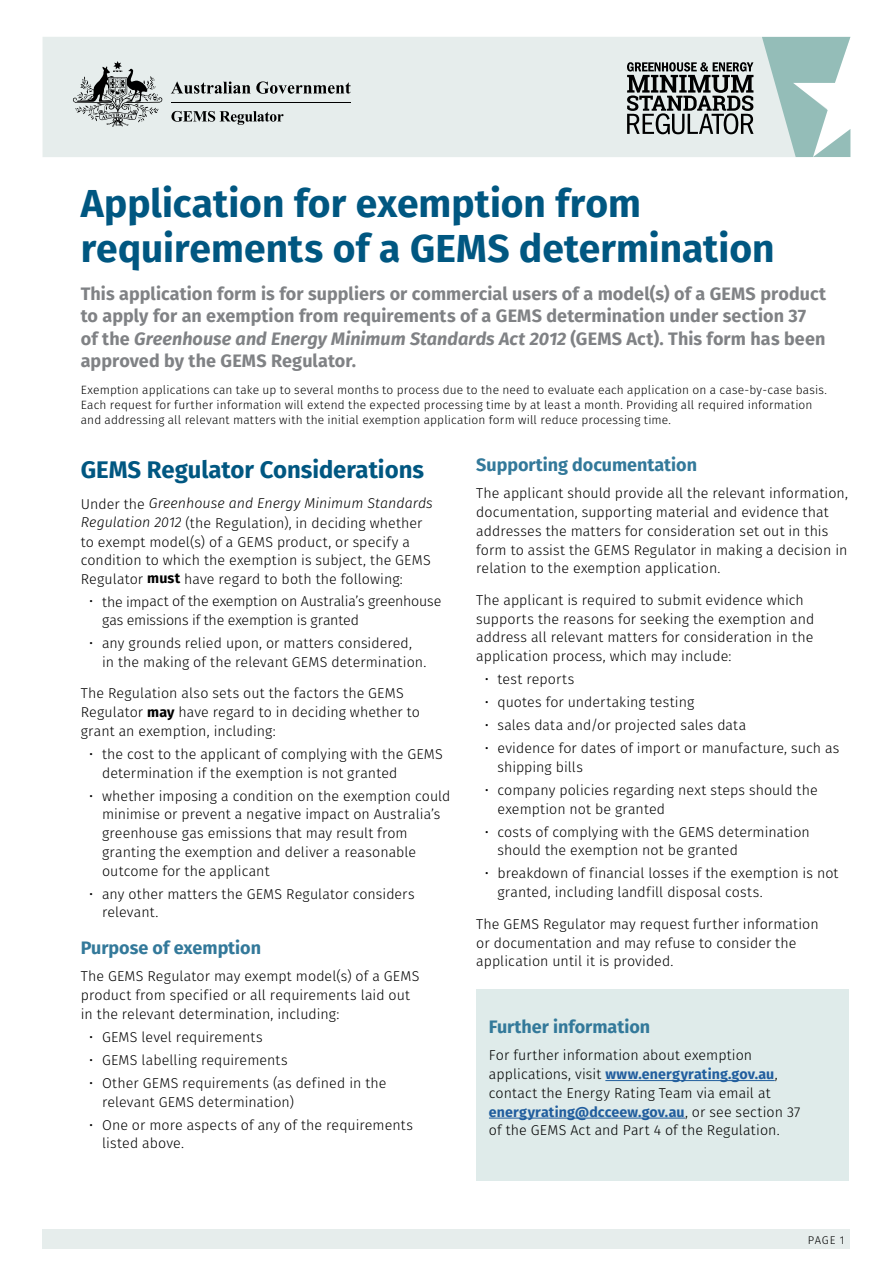
<style>
.page{position:relative;width:893px;height:1263px;background:#fff}
.page>*{position:absolute;margin:0;border:0;box-sizing:border-box;transform-origin:0 0}
.t1{font:700 39px/45px "Fira Sans";color:#005781}
.t2{font:700 24px "Fira Sans";color:#005781}
.t3{font:700 18px/22.5px "Fira Sans";letter-spacing:.005em;color:#808285}
.t4{font:700 18px "Fira Sans";color:#33799a}
.t5{font:300 14.25px/18.8px "Fira Sans";letter-spacing:.005em;color:#000}
.t6{font:300 14.25px/18.8px "Fira Sans";letter-spacing:-.015em;color:#000}
.t7{font:300 12px/15px "Fira Sans";letter-spacing:.015em;color:#000}
.t8{font:300 11.25px "Fira Sans";color:#000}
.s1{font-style:italic}
.s2{font-weight:700}
.s3{font-weight:700;color:#215e9e}
</style>
<div class="page">
<div style="left:43px;top:1229px;width:807px;height:20px;background:#e6edec"></div>
<div style="left:43px;top:37px;width:719px;height:120px;background:#e6edec"></div>
<svg style="left:73px;top:61px;width:89px;height:66px;background:#b0b5b5"></svg>
<hr style="left:171px;top:102px;width:180px;height:1px;background:#000">
<svg style="left:171px;top:81px;width:180px;height:13px;background:#9fa3a3"></svg>
<svg style="left:171px;top:111px;width:112px;height:14px;background:#a3a8a7"></svg>
<svg style="left:762px;top:37px;width:88px;height:120px"></svg>
<svg style="left:627px;top:62px;width:126px;height:72px;background:#868a8a"></svg>
<div style="left:476px;top:989px;width:373px;height:192px;background:#dfebea"></div>
<hr style="left:605px;top:1080px;width:170px;height:1px;background:#215e9e">
<hr style="left:489px;top:1118px;width:196px;height:1px;background:#215e9e">
<h1 class="t1" style="left:81px;top:178px;width:695px">Application for exemption from requirements of a GEMS determination</h1>
<p class="t3" style="left:81px;top:281px;width:747px">This application form is for suppliers or commercial users of a model(s) of a GEMS product to apply for an exemption from requirements of a GEMS determination under section 37 of the <span class="s1">Greenhouse and Energy Minimum Standards Act 2012</span> (GEMS Act). This form has been approved by the GEMS Regulator.</p>
<p class="t7" style="left:81px;top:382px;width:748px">Exemption applications can take up to several months to process due to the need to evaluate each application on a case-by-case basis.<br>Each request for further information will extend the expected processing time by at least a month. Providing all required information and addressing all relevant matters with the initial exemption application form will reduce processing time.</p>
<h2 class="t2" style="left:81px;top:449px;width:345px">GEMS Regulator Considerations</h2>
<p class="t5" style="left:81px;top:494px;width:354px">Under the <span class="s1">Greenhouse and Energy Minimum Standards Regulation 2012</span> (the Regulation), in deciding whether to exempt model(s) of a GEMS product, or specify a condition to which the exemption is subject, the GEMS Regulator <span class="s2">must</span> have regard to both the following:</p>
<p class="t6" style="left:102px;top:592px;width:341px;text-indent:-13px">• the impact of the exemption on Australia’s greenhouse gas emissions if the exemption is granted</p>
<p class="t5" style="left:102px;top:634px;width:326px;text-indent:-13px">• any grounds relied upon, or matters considered, in the making of the relevant GEMS determination.</p>
<p class="t5" style="left:81px;top:684px;width:341px">The Regulation also sets out the factors the GEMS<br>Regulator <span class="s2">may</span> have regard to in deciding whether to grant an exemption, including:</p>
<p class="t5" style="left:102px;top:744px;width:342px;text-indent:-13px">• the cost to the applicant of complying with the GEMS determination if the exemption is not granted</p>
<p class="t5" style="left:102px;top:786px;width:350px;text-indent:-13px">• whether imposing a condition on the exemption could minimise or prevent a negative impact on Australia’s greenhouse gas emissions that may result from granting the exemption and deliver a reasonable outcome for the applicant</p>
<p class="t5" style="left:102px;top:884px;width:314px;text-indent:-13px">• any other matters the GEMS Regulator considers relevant.</p>
<p class="t4" style="left:81px;top:933px;width:182px">Purpose of exemption</p>
<p class="t5" style="left:81px;top:967px;width:340px">The GEMS Regulator may exempt model(s) of a GEMS product from specified or all requirements laid out in the relevant determination, including:</p>
<p class="t5" style="left:89px;top:1027px;width:175px">• GEMS level requirements</p>
<p class="t5" style="left:89px;top:1050px;width:200px">• GEMS labelling requirements</p>
<p class="t5" style="left:102px;top:1073px;width:286px;text-indent:-13px">• Other GEMS requirements (as defined in the relevant GEMS determination)</p>
<p class="t5" style="left:102px;top:1115px;width:312px;text-indent:-13px">• One or more aspects of any of the requirements listed above.</p>
<p class="t4" style="left:476px;top:450px;width:222px">Supporting documentation</p>
<p class="t5" style="left:476px;top:484px;width:373px">The applicant should provide all the relevant information, documentation, supporting material and evidence that addresses the matters for consideration set out in this form to assist the GEMS Regulator in making a decision in relation to the exemption application.</p>
<p class="t5" style="left:476px;top:590px;width:340px">The applicant is required to submit evidence which supports the reasons for seeking the exemption and address all relevant matters for consideration in the application process, which may include:</p>
<p class="t5" style="left:485px;top:670px;width:91px">• test reports</p>
<p class="t5" style="left:485px;top:693px;width:211px">• quotes for undertaking testing</p>
<p class="t5" style="left:485px;top:716px;width:263px">• sales data and/or projected sales data</p>
<p class="t5" style="left:497px;top:739px;width:343px;text-indent:-13px">• evidence for dates of import or manufacture, such as shipping bills</p>
<p class="t5" style="left:497px;top:780px;width:322px;text-indent:-13px">• company policies regarding next steps should the exemption not be granted</p>
<p class="t5" style="left:497px;top:822px;width:314px;text-indent:-13px">• costs of complying with the GEMS determination should the exemption not be granted</p>
<p class="t5" style="left:497px;top:864px;width:342px;text-indent:-13px">• breakdown of financial losses if the exemption is not granted, including landfill disposal costs.</p>
<p class="t5" style="left:476px;top:914px;width:344px">The GEMS Regulator may request further information or documentation and may refuse to consider the application until it is provided.</p>
<p class="t4" style="left:489px;top:1012px;width:163px">Further information</p>
<p class="t5" style="left:489px;top:1046px;width:313px">For further information about exemption applications, visit <span class="s3">www.energyrating.gov.au</span>, contact the Energy Rating Team via email at <span class="s3">energyrating@dcceew.gov.au</span>, or see section 37 of the GEMS Act and Part 4 of the Regulation.</p>
<p class="t8" style="left:808px;top:1232px;width:38px">PAGE 1</p>
</div>
